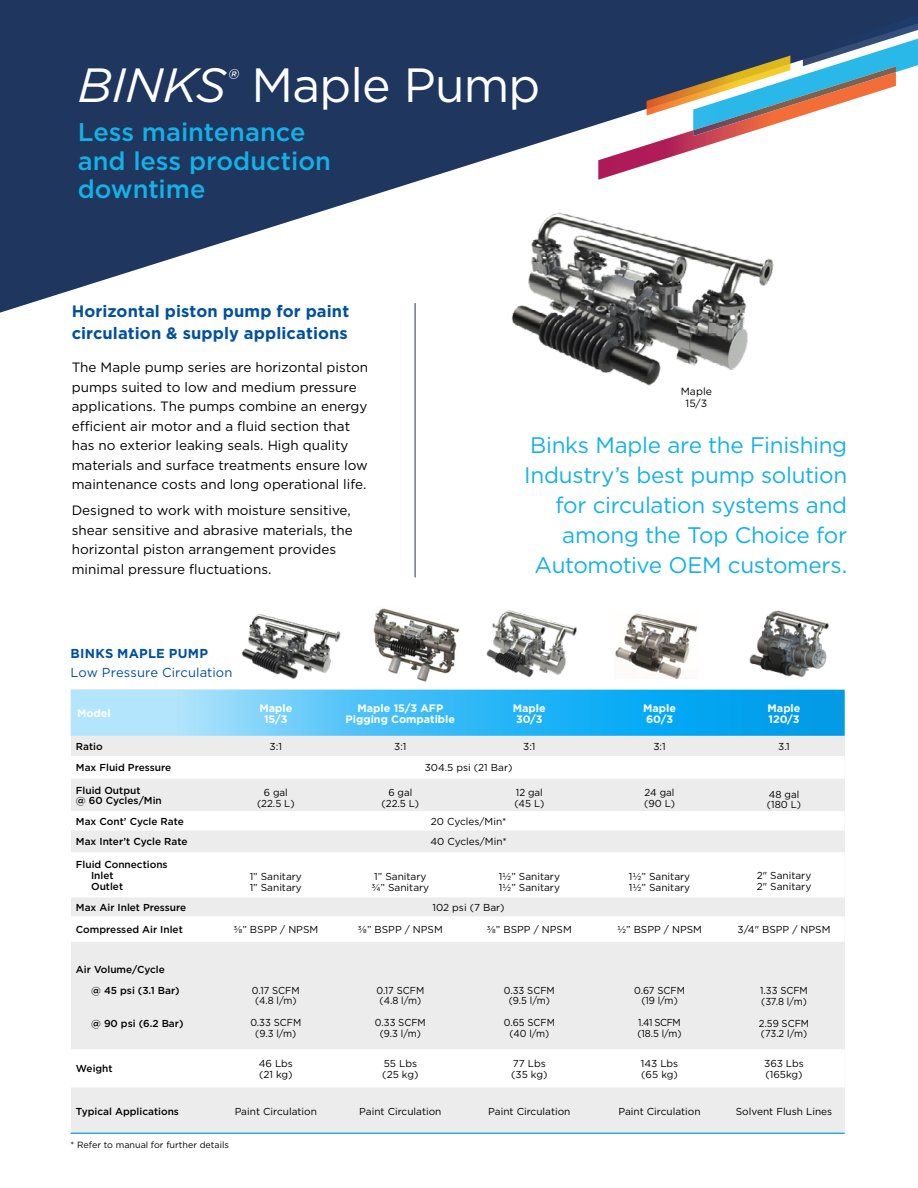
<style>
.page{position:relative;width:918px;height:1188px;background:#fff}
.page>*{position:absolute;margin:0;border:0;box-sizing:border-box;transform-origin:0 0}
.t1{font:48px "Gotham";letter-spacing:-.02em;color:#fff}
.t2{font:500 25.5px/28.5px "Gotham";color:#14b1e7}
.t3{font:22.5px/30px "Gotham";letter-spacing:-.015em;color:#14b1e7;text-align:right}
.t4{font:700 16.5px/22.5px "Gotham";letter-spacing:.005em;color:#00509e}
.t5{font:13.5px/19.5px "Gotham";color:#000}
.t6{font:12.9px "Gotham";letter-spacing:.01em;color:#00509e}
.t7{font:700 12.9px "Gotham";letter-spacing:.02em;color:#00509e}
.t8{font:700 10.8px/11.6px "Gotham";color:#fff}
.t9{font:10.5px/12px "Gotham";color:#000;text-align:center}
.t10{font:10.05px/10.8px "Gotham";color:#000}
.t11{font:500 10.05px/10.8px "Gotham";color:#000}
.t12{font:10.05px/10.8px "Gotham";color:#000;text-align:center;scale:.94 1}
.t13{font:9px "Gotham";color:#000}
.s1{font-style:italic}
</style>
<div class="page">
<svg style="left:0;top:0;width:598px;height:313px;fill:#1f365f"></svg>
<svg style="left:598px;top:0;width:320px;height:180px"></svg>
<hr style="left:415px;top:303px;width:1px;height:274px;background:#1f365f">
<div style="left:71px;top:689px;width:774px;height:444px;background:#ececed"></div>
<svg style="left:71px;top:690px;width:774px;height:46px;background:#47bef5"></svg>
<svg style="left:71px;top:756px;width:774px;height:331px"></svg>
<img style="left:241px;top:614px;width:100px;height:65px">
<img style="left:373px;top:608px;width:86px;height:74px">
<img style="left:486px;top:611px;width:91px;height:67px">
<hr style="left:71px;top:1133px;width:774px;height:1px;background:#28aae1">
<img style="left:615px;top:613px;width:83px;height:66px">
<img style="left:749px;top:610px;width:80px;height:67px">
<img style="left:504px;top:205px;width:270px;height:181px">
<h1 class="t1" style="left:78px;top:54px;width:464px"><span class="s1">BINKS</span><sup>®</sup> Maple Pump</h1>
<h2 class="t2" style="left:78px;top:118px;width:255px">Less maintenance and less production downtime</h2>
<h3 class="t4" style="left:72px;top:299px;width:279px">Horizontal piston pump for paint circulation &amp; supply applications</h3>
<p class="t5" style="left:72px;top:357px;width:298px">The Maple pump series are horizontal piston pumps suited to low and medium pressure applications. The pumps combine an energy efficient air motor and a fluid section that has no exterior leaking seals. High quality materials and surface treatments ensure low maintenance costs and long operational life.</p>
<h3 class="t5" style="left:72px;top:500px;width:282px">Designed to work with moisture sensitive, shear sensitive and abrasive materials, the horizontal piston arrangement provides minimal pressure fluctuations.</h3>
<p class="t9" style="left:681px;top:385px;width:33px">Maple<br>15/3</p>
<h3 class="t3" style="left:524px;top:429px;width:324px">Binks Maple are the Finishing<br>Industry’s best pump solution for circulation systems and among the Top Choice for<br>Automotive OEM customers.</h3>
<p class="t7" style="left:71px;top:645px;width:139px">BINKS MAPLE PUMP</p>
<p class="t6" style="left:71px;top:664px;width:163px">Low Pressure Circulation</p>
<p class="t8" style="left:77px;top:708px;width:35px">Model</p>
<p class="t8" style="left:259px;top:702px;width:34px;text-align:center">Maple<br>15/3</p>
<p class="t8" style="left:346px;top:702px;width:111px;text-align:center">Maple 15/3 AFP<br>Pigging Compatible</p>
<p class="t8" style="left:513px;top:702px;width:34px">Maple<br>30/3</p>
<p class="t8" style="left:643px;top:702px;width:34px">Maple<br>60/3</p>
<p class="t8" style="left:768px;top:702px;width:34px">Maple<br>120/3</p>
<p class="t11" style="left:76px;top:741px;width:28px">Ratio</p>
<p class="t10" style="left:270px;top:741px;width:14px">3:1</p>
<p class="t10" style="left:394px;top:741px;width:14px">3:1</p>
<p class="t10" style="left:523px;top:741px;width:14px">3:1</p>
<p class="t10" style="left:653px;top:741px;width:14px">3:1</p>
<p class="t10" style="left:778px;top:741px;width:13px">3.1</p>
<p class="t11" style="left:76px;top:762px;width:97px">Max Fluid Pressure</p>
<p class="t10" style="left:425px;top:762px;width:89px">304.5 psi (21 Bar)</p>
<p class="t11" style="left:76px;top:784px;width:87px">Fluid Output<br>@ 60 Cycles/Min</p>
<p class="t10" style="left:257px;top:787px;width:39px;text-align:center">6 gal (22.5 L)</p>
<p class="t10" style="left:382px;top:787px;width:39px;text-align:center">6 gal (22.5 L)</p>
<p class="t10" style="left:514px;top:787px;width:32px">12 gal (45 L)</p>
<p class="t10" style="left:644px;top:787px;width:32px">24 gal (90 L)</p>
<p class="t10" style="left:767px;top:788px;width:36px">48 gal (180 L)</p>
<p class="t11" style="left:76px;top:816px;width:109px">Max Cont’ Cycle Rate</p>
<p class="t10" style="left:431px;top:816px;width:77px">20 Cycles/Min*</p>
<p class="t11" style="left:76px;top:836px;width:113px">Max Inter’t Cycle Rate</p>
<p class="t10" style="left:430px;top:836px;width:78px">40 Cycles/Min*</p>
<p class="t11" style="left:91px;top:859px;width:78px;text-indent:-15px">Fluid Connections<br>Inlet<br>Outlet</p>
<p class="t10" style="left:250px;top:871px;width:54px">1” Sanitary<br>1” Sanitary</p>
<p class="t10" style="left:372px;top:871px;width:59px">1” Sanitary ¾” Sanitary</p>
<p class="t10" style="left:499px;top:871px;width:63px">1½” Sanitary<br>1½” Sanitary</p>
<p class="t10" style="left:629px;top:871px;width:63px">1½” Sanitary<br>1½” Sanitary</p>
<p class="t10" style="left:757px;top:870px;width:56px">2" Sanitary<br>2" Sanitary</p>
<p class="t11" style="left:76px;top:902px;width:112px">Max Air Inlet Pressure</p>
<p class="t10" style="left:433px;top:902px;width:74px">102 psi (7 Bar)</p>
<p class="t11" style="left:76px;top:924px;width:108px">Compressed Air Inlet</p>
<p class="t10" style="left:233px;top:924px;width:86px">⅜” BSPP / NPSM</p>
<p class="t10" style="left:358px;top:924px;width:86px">⅜” BSPP / NPSM</p>
<p class="t10" style="left:487px;top:924px;width:86px">⅜” BSPP / NPSM</p>
<p class="t10" style="left:617px;top:924px;width:86px">½” BSPP / NPSM</p>
<p class="t10" style="left:738px;top:924px;width:94px">3/4" BSPP / NPSM</p>
<p class="t11" style="left:91px;top:958px;width:90px;line-height:21.6px;text-indent:-15px">Air Volume/Cycle<br>@ 45 psi (3.1 Bar)</p>
<p class="t11" style="left:91px;top:1018px;width:94px">@ 90 psi (6.2 Bar)</p>
<p class="t12" style="left:376px;top:984px;width:52px">0.17 SCFM (4.8 l/m)</p>
<p class="t12" style="left:375px;top:1017px;width:56px">0.33 SCFM (9.3 l/m)</p>
<p class="t12" style="left:504px;top:984px;width:56px">0.33 SCFM (9.5 l/m)</p>
<p class="t12" style="left:504px;top:1017px;width:56px">0.65 SCFM (40 l/m)</p>
<p class="t12" style="left:634px;top:984px;width:56px">0.67 SCFM (19 l/m)</p>
<p class="t12" style="left:637px;top:1017px;width:49px;text-align:left">1.41 SCFM (18.5 l/m)</p>
<p class="t12" style="left:252px;top:984px;width:52px">0.17 SCFM (4.8 l/m)</p>
<p class="t12" style="left:250px;top:1017px;width:56px">0.33 SCFM (9.3 l/m)</p>
<p class="t12" style="left:760px;top:985px;width:52px;text-align:left">1.33 SCFM (37.8 l/m)</p>
<p class="t12" style="left:759px;top:1017px;width:55px;text-align:left">2.59 SCFM (73.2 l/m)</p>
<p class="t11" style="left:76px;top:1063px;width:38px">Weight</p>
<p class="t10" style="left:259px;top:1058px;width:36px">46 Lbs (21 kg)</p>
<p class="t10" style="left:382px;top:1058px;width:38px">55 Lbs (25 kg)</p>
<p class="t10" style="left:511px;top:1058px;width:38px">77 Lbs (35 kg)</p>
<p class="t10" style="left:641px;top:1058px;width:39px">143 Lbs (65 kg)</p>
<p class="t10" style="left:764px;top:1058px;width:41px">363 Lbs (165kg)</p>
<p class="t11" style="left:76px;top:1106px;width:105px">Typical Applications</p>
<p class="t10" style="left:235px;top:1106px;width:84px">Paint Circulation</p>
<p class="t10" style="left:359px;top:1106px;width:84px">Paint Circulation</p>
<p class="t10" style="left:488px;top:1106px;width:84px">Paint Circulation</p>
<p class="t10" style="left:618px;top:1106px;width:84px">Paint Circulation</p>
<p class="t10" style="left:736px;top:1106px;width:98px">Solvent Flush Lines</p>
<p class="t13" style="left:71px;top:1139px;width:160px">* Refer to manual for further details</p>
</div>
